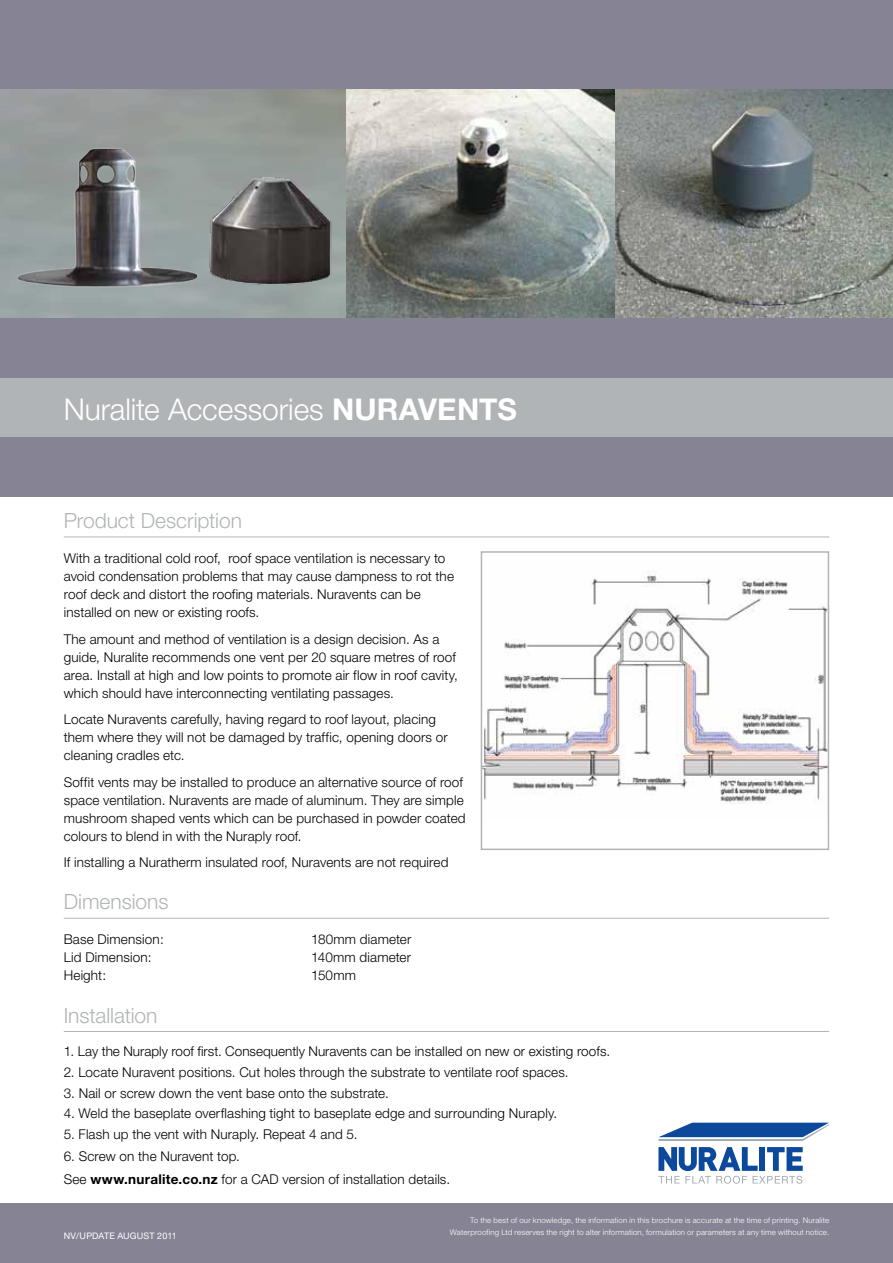
<style>
.page{position:relative;width:893px;height:1263px;background:#fff}
.page>*{position:absolute;margin:0;border:0;box-sizing:border-box;transform-origin:0 0}
.t1{font:300 30px "Helvetica Neue";letter-spacing:-.005em;color:#fff}
.t2{font:300 21px "Helvetica Neue";letter-spacing:-.005em;color:#b1b4b6}
.t3{font:300 13.5px/18px "Helvetica Neue";letter-spacing:.01em;color:#000}
.t4{font:9px "Helvetica Neue";letter-spacing:.01em;color:#fff}
.t5{font:300 7.8px/12px "Helvetica Neue";letter-spacing:.025em;color:#fff;text-align:right}
.s1{font-weight:700}
</style>
<div class="page">
<img style="left:0;top:89px;width:347px;height:229px">
<hr style="left:64px;top:537px;width:765px;height:1px;background:#b1b4b6">
<hr style="left:64px;top:918px;width:765px;height:1px;background:#b1b4b6">
<hr style="left:64px;top:1031px;width:765px;height:1px;background:#b1b4b6">
<img style="left:347px;top:89px;width:546px;height:229px">
<div style="left:0;top:1203px;width:893px;height:60px;background:#868394"></div>
<svg style="left:658px;top:1123px;width:171px;height:18px"></svg>
<svg style="left:658px;top:1147px;width:145px;height:37px"></svg>
<div style="left:0;top:318px;width:893px;height:178px;background:#868394"></div>
<div style="left:0;top:378px;width:893px;height:59px;background:#b1b4b6"></div>
<div style="left:0;top:0;width:893px;height:89px;background:#868394"></div>
<img style="left:484px;top:571px;width:342px;height:233px">
<div style="left:481px;top:551px;width:348px;height:299px;border:2px solid #b1b4b6"></div>
<img style="left:206px;top:121px;width:142px;height:175px">
<img style="left:12px;top:110px;width:193px;height:208px">
<h1 class="t1" style="left:64px;top:390px;width:455px">Nuralite Accessories <span class="s1">Nuravents</span></h1>
<h2 class="t2" style="left:64px;top:508px;width:180px">Product Description</h2>
<p class="t3" style="left:64px;top:549px;width:392px">With a traditional cold roof, roof space ventilation is necessary to avoid condensation problems that may cause dampness to rot the roof deck and distort the roofing materials. Nuravents can be installed on new or existing roofs.</p>
<p class="t3" style="left:64px;top:629px;width:396px">The amount and method of ventilation is a design decision. As a guide, Nuralite recommends one vent per 20 square metres of roof area. Install at high and low points to promote air flow in roof cavity, which should have interconnecting ventilating passages.</p>
<p class="t3" style="left:64px;top:710px;width:385px">Locate Nuravents carefully, having regard to roof layout, placing them where they will not be damaged by traffic, opening doors or cleaning cradles etc.</p>
<p class="t3" style="left:64px;top:772px;width:403px">Soffit vents may be installed to produce an alternative source of roof space ventilation. Nuravents are made of aluminum. They are simple mushroom shaped vents which can be purchased in powder coated colours to blend in with the Nuraply roof.</p>
<p class="t3" style="left:64px;top:853px;width:386px">If installing a Nuratherm insulated roof, Nuravents are not required</p>
<h2 class="t2" style="left:64px;top:889px;width:106px">Dimensions</h2>
<p class="t3" style="left:64px;top:930px;width:102px">Base Dimension:</p>
<p class="t3" style="left:311px;top:930px;width:102px">180mm diameter</p>
<p class="t3" style="left:64px;top:948px;width:89px">Lid Dimension:</p>
<p class="t3" style="left:311px;top:948px;width:101px">140mm diameter</p>
<p class="t3" style="left:64px;top:966px;width:44px">Height:</p>
<p class="t3" style="left:311px;top:966px;width:46px">150mm</p>
<h2 class="t2" style="left:64px;top:1002px;width:95px">Installation</h2>
<p class="t3" style="left:64px;top:1042px;width:548px">1. Lay the Nuraply roof first. Consequently Nuravents can be installed on new or existing roofs.</p>
<p class="t3" style="left:64px;top:1063px;width:506px">2. Locate Nuravent positions. Cut holes through the substrate to ventilate roof spaces.</p>
<p class="t3" style="left:64px;top:1083px;width:327px">3. Nail or screw down the vent base onto the substrate.</p>
<p class="t3" style="left:64px;top:1104px;width:495px">4. Weld the baseplate overflashing tight to baseplate edge and surrounding Nuraply.</p>
<p class="t3" style="left:64px;top:1125px;width:295px">5. Flash up the vent with Nuraply. Repeat 4 and 5.</p>
<p class="t3" style="left:64px;top:1145px;width:388px;line-height:22.2px">6. Screw on the Nuravent top.<br>See <span class="s1">www.nuralite.co.nz</span> for a CAD version of installation details.</p>
<p class="t4" style="left:64px;top:1230px;width:114px">NV/UPDATE AUGUST 2011</p>
<p class="t5" style="left:450px;top:1214px;width:381px">To the best of our knowledge, the information in this brochure is accurate at the time of printing. Nuralite<br>Waterproofing Ltd reserves the right to alter information, formulation or parameters at any time without notice.</p>
</div>
